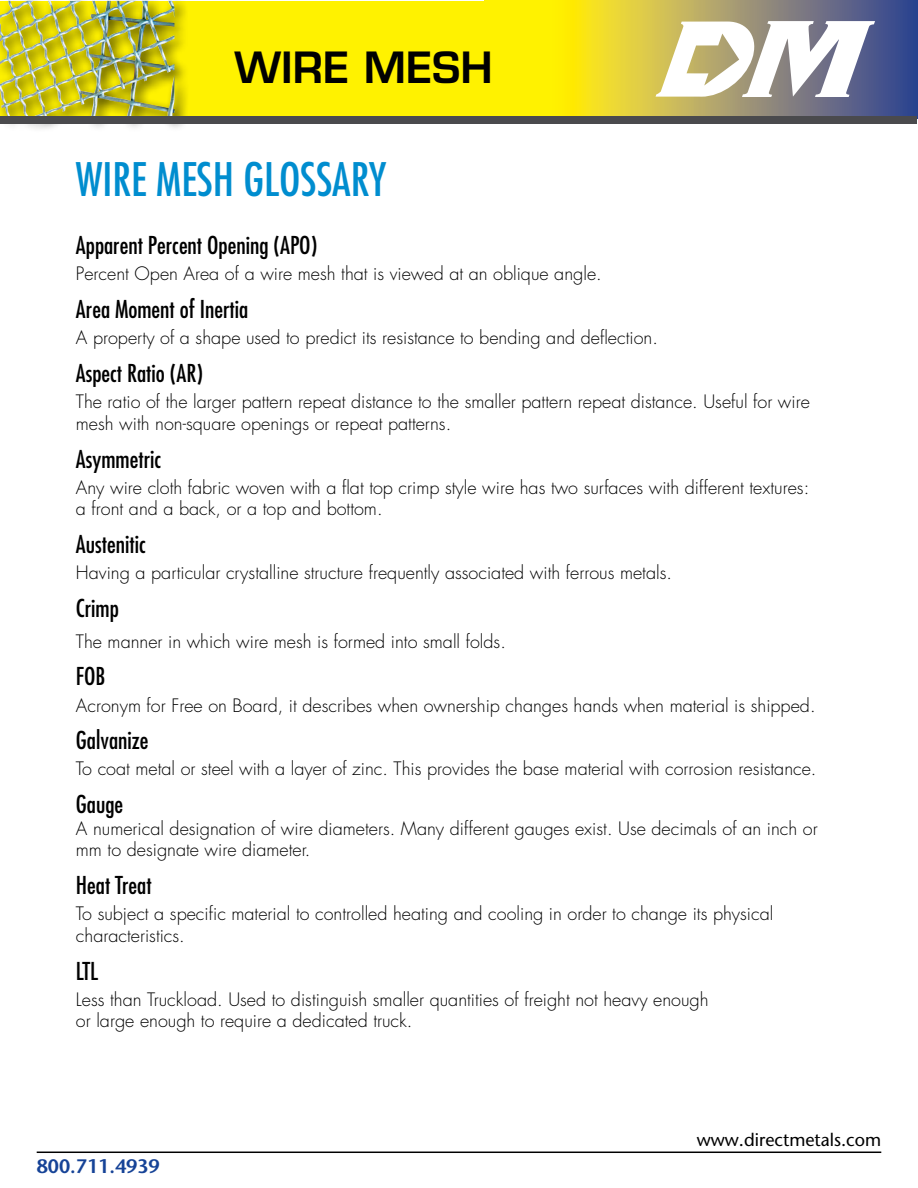
<style>
.page{position:relative;width:918px;height:1188px;background:#fff}
.page>*{position:absolute;margin:0;border:0;box-sizing:border-box;transform-origin:0 0}
.t1{font:condensed 45px "Futura";color:#008dcf}
.t2{font:600 42px "Eurostile";color:#000}
.t3{font:condensed 24px "Futura";color:#000}
.t4{font:600 19.5px "Stone Sans";color:#164397}
.t5{font:300 18px/21.6px "Futura";color:#000}
.t6{font:18px "Stone Sans";color:#000}
</style>
<div class="page">
<svg style="left:485px;top:0;width:433px;height:118px;background:#beb642"></svg>
<div style="left:0;top:1px;width:485px;height:116px;background:#fff200"></div>
<div style="left:0;top:0;width:189px;height:133px;background:#000;opacity:.75"></div>
<img style="left:0;top:1px;width:172px;height:116px">
<svg style="left:656px;top:22px;width:219px;height:75px"></svg>
<div style="left:0;top:117px;width:917px;height:7px;background:#4a4a4d"></div>
<hr style="left:37px;top:1152px;width:844px;height:1px;background:#000">
<h2 class="t2" style="left:234px;top:42px;width:260px">WIRE MESH</h2>
<h1 class="t1" style="left:76px;top:151px;width:312px">WIRE MESH GLOSSARY</h1>
<h3 class="t3" style="left:76px;top:230px;width:243px">Apparent Percent Opening (APO)</h3>
<p class="t5" style="left:76px;top:263px;width:527px">Percent Open Area of a wire mesh that is viewed at an oblique angle.</p>
<h3 class="t3" style="left:76px;top:294px;width:174px">Area Moment of Inertia</h3>
<p class="t5" style="left:76px;top:327px;width:584px">A property of a shape used to predict its resistance to bending and deflection.</p>
<h3 class="t3" style="left:76px;top:358px;width:129px">Aspect Ratio (AR)</h3>
<p class="t5" style="left:76px;top:391px;width:735px">The ratio of the larger pattern repeat distance to the smaller pattern repeat distance. Useful for wire mesh with non-square openings or repeat patterns.</p>
<h3 class="t3" style="left:76px;top:444px;width:87px">Asymmetric</h3>
<p class="t5" style="left:76px;top:477px;width:735px">Any wire cloth fabric woven with a flat top crimp style wire has two surfaces with different textures: a front and a back, or a top and bottom.</p>
<h3 class="t3" style="left:76px;top:529px;width:71px">Austenitic</h3>
<p class="t5" style="left:76px;top:562px;width:598px">Having a particular crystalline structure frequently associated with ferrous metals.</p>
<h3 class="t3" style="left:76px;top:593px;width:44px">Crimp</h3>
<p class="t5" style="left:76px;top:631px;width:432px">The manner in which wire mesh is formed into small folds.</p>
<h3 class="t3" style="left:76px;top:662px;width:31px">FOB</h3>
<p class="t5" style="left:76px;top:694px;width:741px">Acronym for Free on Board, it describes when ownership changes hands when material is shipped.</p>
<h3 class="t3" style="left:76px;top:725px;width:74px">Galvanize</h3>
<p class="t5" style="left:76px;top:758px;width:742px">To coat metal or steel with a layer of zinc. This provides the base material with corrosion resistance.</p>
<h3 class="t3" style="left:76px;top:789px;width:49px">Gauge</h3>
<p class="t5" style="left:76px;top:818px;width:743px">A numerical designation of wire diameters. Many different gauges exist. Use decimals of an inch or mm to designate wire diameter.</p>
<h3 class="t3" style="left:76px;top:870px;width:77px">Heat Treat</h3>
<p class="t5" style="left:76px;top:903px;width:699px">To subject a specific material to controlled heating and cooling in order to change its physical characteristics.</p>
<h3 class="t3" style="left:76px;top:956px;width:24px">LTL</h3>
<p class="t5" style="left:76px;top:989px;width:634px">Less than Truckload. Used to distinguish smaller quantities of freight not heavy enough or large enough to require a dedicated truck.</p>
<p class="t4" style="left:37px;top:1154px;width:125px">800.711.4939</p>
<p class="t6" style="left:697px;top:1129px;width:186px">www.directmetals.com</p>
</div>
